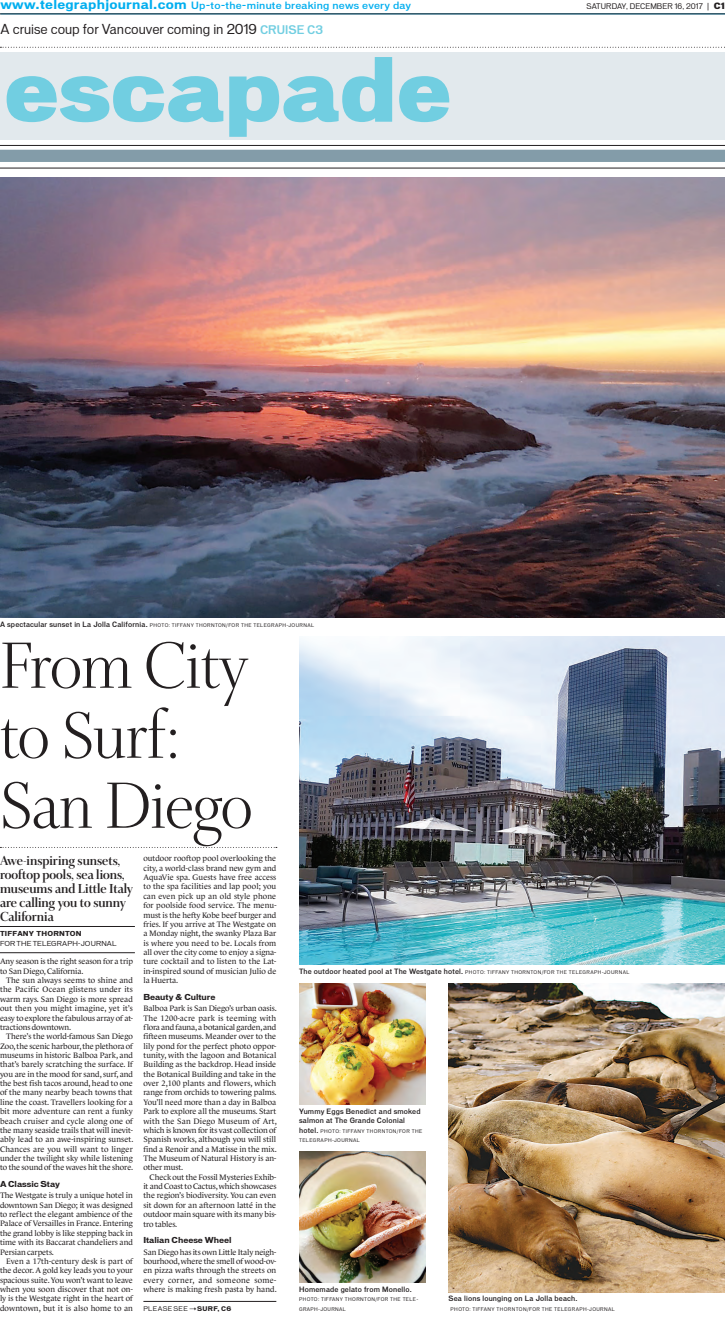
<style>
.page{position:relative;width:725px;height:1323px;background:#fff}
.page>*{position:absolute;margin:0;border:0;box-sizing:border-box;transform-origin:0 0}
.t1{font:900 84px "Vonnes";letter-spacing:-.015em;color:#71cee1}
.t2{font:300 70px/70px "Whitman Banner";letter-spacing:-.005em;color:#231f20}
.t3{font:700 14px/14px "Whitman Banner";color:#231f20}
.t4{font:condensed 13.12px "Vonnes";color:#231f20}
.t5{font:500 9.62px "Vonnes";letter-spacing:.02em;color:#00aeef}
.t6{font:8.05px/9.4px "Le Monde Journal";color:#231f20;text-align:justify}
.t7{font:700 7.88px "Vonnes";letter-spacing:-.005em;color:#231f20}
.t8{font:condensed 7.44px "Vonnes";letter-spacing:.01em;color:#231f20}
.t9{font:500 condensed 7px/9.4px "Vonnes";letter-spacing:.025em;color:#231f20}
.t10{font:6.56px "Vonnes";letter-spacing:.015em;color:#231f20}
.t11{font:700 6.56px "Vonnes";letter-spacing:.03em;color:#231f20}
.t12{font:6.12px "Vonnes";letter-spacing:.045em;color:#231f20}
.t13{font:condensed 4.81px/9.4px "Vonnes";letter-spacing:.08em;color:#231f20}
.s1{font-weight:700;font-size:12.25px}
.s2{font-stretch:normal;font-size:7.88px}
.s3{font-weight:700;font-stretch:expanded;font-size:8.31px}
.s4{font-weight:500;font-size:11.38px;color:#71cee1}
.s5{font-weight:500;font-size:7px}
.s6{font-weight:700}
</style>
<div class="page">
<hr style="left:0;top:14px;width:724px;height:1px;background:#231f20">
<div style="left:0;top:52px;width:724px;height:87px;background:#e2e9ed"></div>
<div style="left:0;top:150px;width:724px;height:12px;background:#839ca9"></div>
<hr style="left:0;top:145px;width:724px;height:1px;background:#231f20">
<hr style="left:0;top:168px;width:724px;height:1px;background:#231f20">
<svg style="left:0;top:47px;width:725px;height:1px"></svg>
<hr style="left:0;top:926px;width:135px;height:1px;background:#231f20">
<hr style="left:0;top:953px;width:135px;height:1px;background:#231f20">
<img style="left:0;top:178px;width:724px;height:440px">
<img style="left:299px;top:983px;width:127px;height:122px">
<img style="left:299px;top:637px;width:425px;height:327px">
<img style="left:299px;top:1152px;width:127px;height:131px">
<img style="left:448px;top:983px;width:276px;height:309px">
<hr style="left:143px;top:1301px;width:133px;height:1px;background:#231f20">
<svg style="left:0;top:847px;width:277px;height:1px"></svg>
<p class="t5" style="left:0;top:0;width:412px"><span class="s1">www.telegraphjournal.com</span> Up-to-the-minute breaking news every day</p>
<p class="t8" style="left:586px;top:2px;width:140px">SATURDAY, DECEMBER 16, 2017 <span class="s2">|</span> <span class="s3">C1</span></p>
<h3 class="t4" style="left:1px;top:22px;width:324px">A cruise coup for Vancouver coming in 2019 <span class="s4">CRUISE C3</span></h3>
<h1 class="t1" style="left:4px;top:40px;width:450px">escapade</h1>
<p class="t13" style="left:0;top:621px;width:315px"><span class="s5">A spectacular sunset in La Jolla California.</span> PHOTO: TIFFANY THORNTON/FOR THE TELEGRAPH-JOURNAL</p>
<h2 class="t2" style="left:0;top:631px;width:253px">From City to Surf:<br>San Diego</h2>
<h3 class="t3" style="left:0;top:853px;width:135px">Awe-inspiring sunsets, rooftop pools, sea lions, museums and Little Italy are calling you to sunny<br>California</h3>
<p class="t11" style="left:0;top:930px;width:83px">TIFFANY THORNTON</p>
<p class="t10" style="left:0;top:939px;width:118px">FOR THE TELEGRAPH-JOURNAL</p>
<p class="t6" style="left:0;top:957px;width:134px">Any season is the right season for a trip to San Diego,California.</p>
<p class="t6" style="left:0;top:976px;width:134px;text-indent:6px">The sun always seems to shine and the Pacific Ocean glistens under its warm rays. San Diego is more spread out then you might imagine, yet it’s easy to explore the fabulous array of at&shy;tractions downtown.</p>
<p class="t6" style="left:0;top:1032px;width:135px;text-indent:6px">There’s the world-famous San Diego Zoo,the scenic harbour,the plethora of museums in historic Balboa Park, and that’s barely scratching the surface. If you are in the mood for sand, surf, and the best fish tacos around, head to one of the many nearby beach towns that line the coast. Travellers looking for a bit more adventure can rent a funky beach cruiser and cycle along one of the many seaside trails that will inevit&shy;ably lead to an awe-inspiring sunset.<br>Chances are you will want to linger under the twilight sky while listening to the sound of the waves hit the shore.</p>
<p class="t7" style="left:0;top:1180px;width:61px">A Classic Stay</p>
<p class="t6" style="left:0;top:1191px;width:134px">The Westgate is truly a unique hotel in downtown San Diego; it was designed to reflect the elegant ambience of the Palace of Versailles in France. Entering the grand lobby is like stepping back in time with its Baccarat chandeliers and Persian carpets.</p>
<p class="t6" style="left:0;top:1256px;width:134px;text-indent:6px">Even a 17th-century desk is part of the decor. A gold key leads you to your spacious suite.You won’t want to leave when you soon discover that not on&shy;ly is the Westgate right in the heart of downtown, but it is also home to an</p>
<p class="t6" style="left:143px;top:854px;width:134px">outdoor rooftop pool overlooking the city, a world-class brand new gym and AquaVie spa. Guests have free access to the spa facilities and lap pool; you can even pick up an old style phone for poolside food service. The menu&shy;must is the hefty Kobe beef burger and fries. If you arrive at The Westgate on a Monday night, the swanky Plaza Bar is where you need to be. Locals from all over the city come to enjoy a signa&shy;ture cocktail and to listen to the Lat&shy;in-inspired sound of musician Julio de la Huerta.</p>
<p class="t7" style="left:143px;top:992px;width:74px">Beauty &amp; Culture</p>
<p class="t6" style="left:143px;top:1004px;width:135px">Balboa Park is San Diego’s urban oasis.<br>The 1200-acre park is teeming with flora and fauna, a botanical garden, and fifteen museums. Meander over to the lily pond for the perfect photo oppor&shy;tunity, with the lagoon and Botanical Building as the backdrop. Head inside the Botanical Building and take in the over 2,100 plants and flowers, which range from orchids to towering palms.<br>You’ll need more than a day in Balboa Park to explore all the museums. Start with the San Diego Museum of Art, which is known for its vast collection of Spanish works, although you will still find a Renoir and a Matisse in the mix.<br>The Museum of Natural History is an&shy;other must.</p>
<p class="t6" style="left:143px;top:1172px;width:134px;text-indent:6px">Check out the Fossil Mysteries Exhib&shy;it and Coast to Cactus,which showcases the region’s biodiversity. You can even sit down for an afternoon latté in the outdoor main square with its many bis&shy;tro tables.</p>
<p class="t7" style="left:143px;top:1236px;width:89px">Italian Cheese Wheel</p>
<p class="t6" style="left:143px;top:1247px;width:135px">San Diego has its own Little Italy neigh&shy;bourhood,where the smell of wood-ov&shy;en pizza wafts through the streets on every corner, and someone some&shy;where is making fresh pasta by hand.</p>
<p class="t13" style="left:299px;top:967px;width:332px"><span class="s5">The outdoor heated pool at The Westgate hotel.</span> PHOTO: TIFFANY THORNTON/FOR THE TELEGRAPH-JOURNAL</p>
<p class="t9" style="left:299px;top:1107px;width:123px">Yummy Eggs Benedict and smoked salmon at The Grande Colonial</p>
<p class="t13" style="left:299px;top:1126px;width:125px"><span class="s5">hotel.</span> PHOTO: TIFFANY THORNTON/FOR THE<br>TELEGRAPH-JOURNAL</p>
<p class="t9" style="left:299px;top:1285px;width:114px">Homemade gelato from Monello.</p>
<p class="t13" style="left:299px;top:1295px;width:121px">PHOTO: TIFFANY THORNTON/FOR THE TELE-<br>GRAPH-JOURNAL</p>
<p class="t9" style="left:448px;top:1294px;width:130px">Sea lions lounging on La Jolla beach.</p>
<p class="t12" style="left:143px;top:1305px;width:89px">PLEASE SEE ✔ <span class="s6">SURF, C6</span></p>
<p class="t13" style="left:450px;top:1304px;width:166px">PHOTO: TIFFANY THORNTON/FOR THE TELEGRAPH-JOURNAL</p>
</div>
